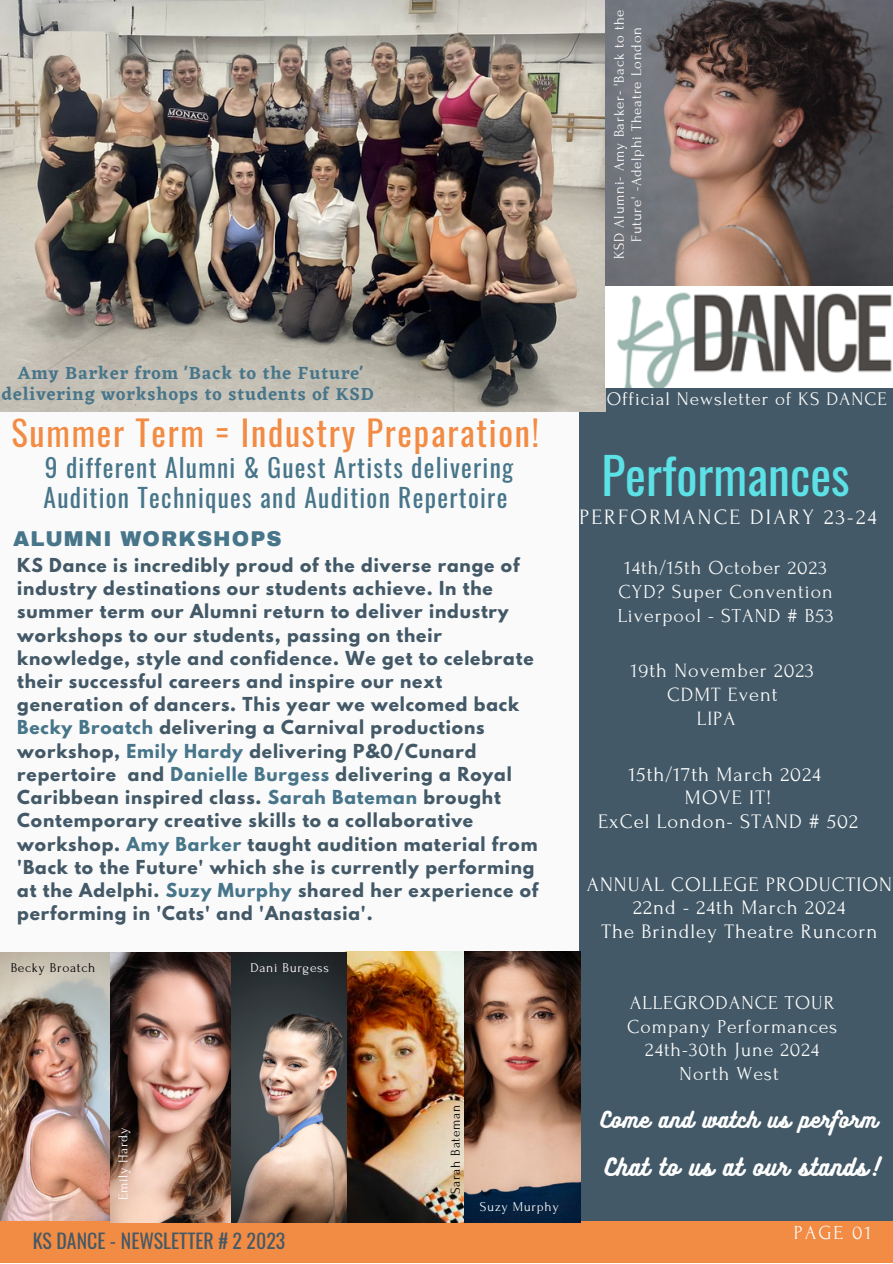
<style>
.page{position:relative;width:893px;height:1264px;background:#fff}
.page>*{position:absolute;margin:0;border:0;box-sizing:border-box;transform-origin:0 0}
.t1{font:49.65px "Oswald";color:#5ce1e6}
.t2{font:34.5px "Oswald";letter-spacing:.05em;color:#f28b43}
.t3{font:25.5px "Oswald";letter-spacing:.05em;color:#47758a}
.t4{font:21.9px "Forum";letter-spacing:.1em;color:#fefefe}
.t5{font:21.6px "Bukhari Script";letter-spacing:.05em;color:#fefefe}
.t6{font:900 21px "Archivo";letter-spacing:.05em;color:#47758a}
.t7{font:20.55px "Forum";letter-spacing:.05em;color:#fefefe}
.t8{font:20.25px "Forum";letter-spacing:.05em;color:#fafafa}
.t9{font:20.1px "Bukhari Script";letter-spacing:.05em;color:#fefefe}
.t10{font:19.8px/23.5px "Forum";letter-spacing:.05em;color:#fafafa}
.t11{font:19.8px "Oswald";color:#435967}
.t12{font:19.2px "Forum";letter-spacing:.05em;color:#fafafa}
.t13{font:600 18px/21.3px "Eczar";letter-spacing:.05em;color:#47758a;text-align:center}
.t14{font:700 17.1px/23.2px "League Spartan";letter-spacing:.05em;color:#435967}
.t15{font:14.7px/17.7px "Forum";letter-spacing:.05em;color:#fff;text-align:center}
.t16{font:13.5px "Forum";letter-spacing:.05em;color:#000}
.t17{font:13.5px "Forum";letter-spacing:.05em;color:#fff}
.t18{font:13.5px "Forum";letter-spacing:.05em;color:#fafafa}
.s1{color:#47758a}
</style>
<div class="page">
<div style="left:0;top:0;width:892px;height:1262px;background:#fafafa"></div>
<div style="left:579px;top:319px;width:313px;height:927px;background:#435967"></div>
<img style="left:0;top:0;width:605px;height:411px">
<img style="left:0;top:952px;width:111px;height:268px">
<div style="left:0;top:1220px;width:892px;height:42px;background:#f28b43"></div>
<img style="left:605px;top:292px;width:287px;height:95px">
<img style="left:605px;top:0;width:287px;height:286px">
<img style="left:111px;top:951px;width:342px;height:271px">
<img style="left:453px;top:951px;width:127px;height:271px">
<p class="t13" style="left:2px;top:362px;width:373px">Amy Barker from 'Back to the Future' delivering workshops to students of KSD</p>
<p class="t2" style="left:12px;top:406px;width:529px">Summer Term = Industry Preparation!</p>
<p class="t3" style="left:45px;top:447px;width:470px">9 different Alumni &amp; Guest Artists delivering</p>
<p class="t3" style="left:44px;top:477px;width:465px">Audition Techniques and Audition Repertoire</p>
<p class="t6" style="left:13px;top:527px;width:270px">ALUMNI WORKSHOPS</p>
<p class="t15" style="left:610px;top:259px;width:251px;rotate:-90deg">KSD Alumni- Amy Barker- 'Back to the<br>Future' -Adelphi Theatre London</p>
<p class="t12" style="left:606px;top:389px;width:281px">Official Newsletter of KS DANCE</p>
<p class="t1" style="left:601px;top:437px;width:250px">Performances</p>
<p class="t4" style="left:579px;top:505px;width:299px">PERFORMANCE DIARY 23-24</p>
<p class="t14" style="left:17px;top:555px;width:522px">KS Dance is incredibly proud of the diverse range of industry destinations our students achieve. In the summer term our Alumni return to deliver industry workshops to our students, passing on their knowledge, style and confidence. We get to celebrate their successful careers and inspire our next generation of dancers. This year we welcomed back <span class="s1">Becky Broatch</span> delivering a Carnival productions workshop, <span class="s1">Emily Hardy</span> delivering P&amp;0/Cunard repertoire and <span class="s1">Danielle Burgess</span> delivering a Royal Caribbean inspired class. <span class="s1">Sarah Bateman</span> brought Contemporary creative skills to a collaborative workshop. <span class="s1">Amy Barker</span> taught audition material from 'Back to the Future' which she is currently performing at the Adelphi. <span class="s1">Suzy Murphy</span> shared her experience of performing in 'Cats' and 'Anastasia'.</p>
<p class="t10" style="left:624px;top:556px;width:204px">14th/15th October 2023</p>
<p class="t10" style="left:618px;top:580px;width:216px">CYD? Super Convention</p>
<p class="t10" style="left:617px;top:603px;width:217px">Liverpool - STAND # B53</p>
<p class="t8" style="left:631px;top:659px;width:184px">19th November 2023</p>
<p class="t8" style="left:667px;top:683px;width:112px">CDMT Event</p>
<p class="t8" style="left:696px;top:708px;width:40px">LIPA</p>
<p class="t7" style="left:629px;top:763px;width:193px">15th/17th March 2024</p>
<p class="t7" style="left:685px;top:786px;width:88px">MOVE IT!</p>
<p class="t7" style="left:598px;top:810px;width:261px">ExCel London- STAND # 502</p>
<p class="t7" style="left:586px;top:873px;width:307px">ANNUAL COLLEGE PRODUCTION</p>
<p class="t7" style="left:633px;top:896px;width:214px">22nd - 24th March 2024</p>
<p class="t7" style="left:601px;top:920px;width:277px">The Brindley Theatre Runcorn</p>
<p class="t16" style="left:11px;top:960px;width:86px">Becky Broatch</p>
<p class="t17" style="left:116px;top:1200px;width:74px;rotate:-90deg">Emily Hardy</p>
<p class="t17" style="left:250px;top:960px;width:80px">Dani Burgess</p>
<p class="t11" style="left:33px;top:1224px;width:254px">KS DANCE - NEWSLETTER # 2 2023</p>
<p class="t16" style="left:448px;top:1193px;width:91px;rotate:-90deg">Sarah Bateman</p>
<p class="t18" style="left:480px;top:1199px;width:80px">Suzy Murphy</p>
<p class="t10" style="left:627px;top:991px;width:212px">ALLEGRODANCE TOUR<br>Company Performances</p>
<p class="t10" style="left:645px;top:1038px;width:175px">24th-30th June 2024</p>
<p class="t10" style="left:679px;top:1062px;width:101px">North West</p>
<p class="t9" style="left:600px;top:1106px;width:277px">Come and watch us perform</p>
<p class="t5" style="left:605px;top:1153px;width:276px">Chat to us at our stands!</p>
<p class="t10" style="left:793px;top:1221px;width:79px">PAGE 01</p>
</div>
